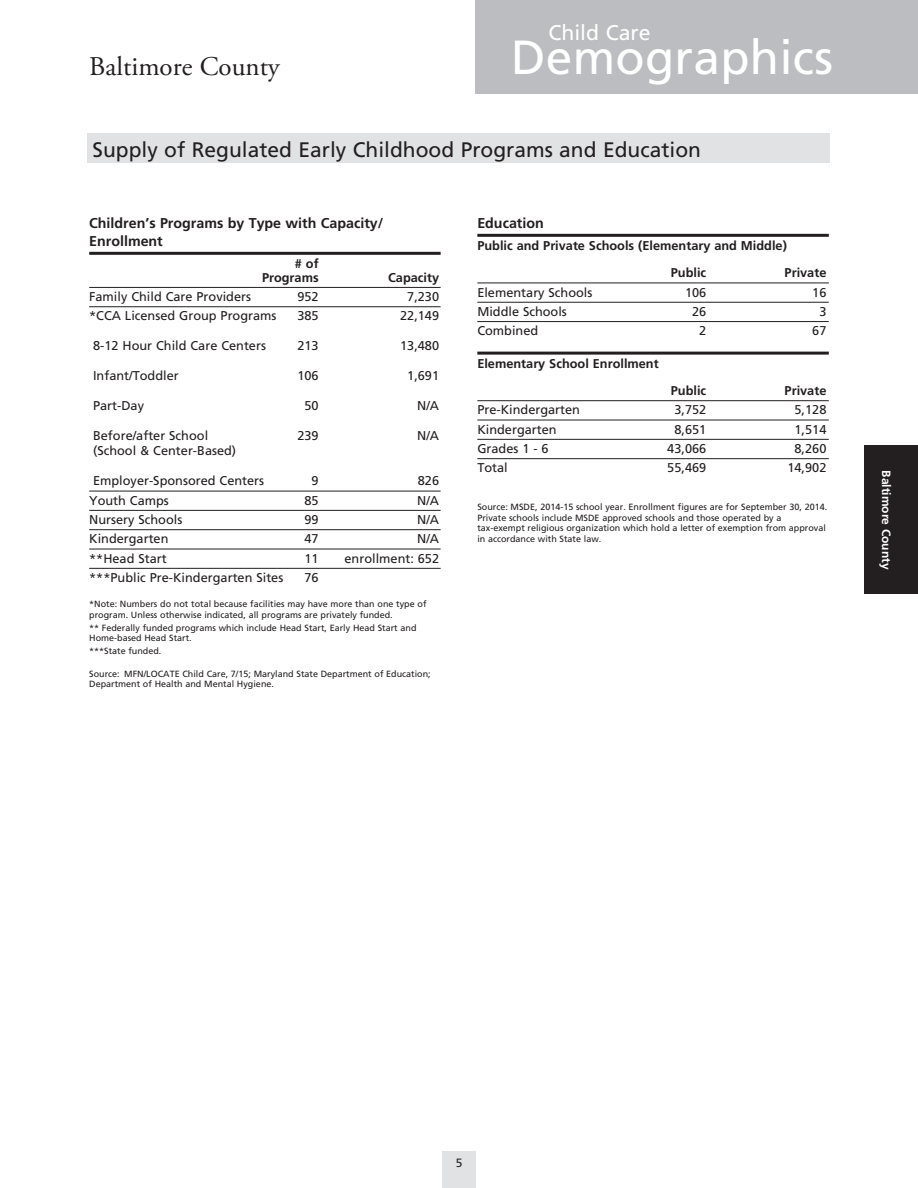
<style>
.page{position:relative;width:918px;height:1188px;background:#fff}
.page>*{position:absolute;margin:0;border:0;box-sizing:border-box;transform-origin:0 0}
.t1{font:47.85px "Frutiger";letter-spacing:.005em;color:#fff}
.t2{font:27px "Adobe Garamond Pro";color:#231f20}
.t3{font:21.3px "Frutiger";color:#fff}
.t4{font:21px "Frutiger";color:#231f20}
.t5{font:700 14.25px/18px "Frutiger";color:#231f20}
.t6{font:12.75px "Frutiger";color:#231f20}
.t7{font:700 12.75px/13.5px "Frutiger";color:#231f20;text-align:right}
.t8{font:700 12px "Frutiger";color:#fff}
.t9{font:12px "Frutiger";color:#231f20}
.t10{font:9px/10.5px "Frutiger";color:#231f20}
</style>
<div class="page">
<hr style="left:89px;top:252px;width:352px;height:3px;background:#231f20">
<hr style="left:89px;top:287px;width:352px;height:1px;background:#231f20">
<hr style="left:89px;top:306px;width:352px;height:1px;background:#231f20">
<hr style="left:89px;top:491px;width:352px;height:1px;background:#231f20">
<hr style="left:89px;top:510px;width:352px;height:1px;background:#231f20">
<hr style="left:89px;top:529px;width:352px;height:1px;background:#231f20">
<hr style="left:89px;top:549px;width:352px;height:1px;background:#231f20">
<hr style="left:89px;top:568px;width:352px;height:1px;background:#231f20">
<hr style="left:477px;top:234px;width:352px;height:3px;background:#231f20">
<hr style="left:477px;top:283px;width:352px;height:1px;background:#231f20">
<hr style="left:477px;top:302px;width:352px;height:1px;background:#231f20">
<hr style="left:477px;top:321px;width:352px;height:1px;background:#231f20">
<hr style="left:477px;top:352px;width:352px;height:3px;background:#231f20">
<hr style="left:477px;top:400px;width:352px;height:1px;background:#231f20">
<hr style="left:477px;top:420px;width:352px;height:1px;background:#231f20">
<hr style="left:477px;top:439px;width:352px;height:1px;background:#231f20">
<hr style="left:477px;top:458px;width:352px;height:1px;background:#231f20">
<div style="left:87px;top:133px;width:742px;height:30px;background:#e1e2e4"></div>
<div style="left:442px;top:1151px;width:34px;height:37px;background:#e1e2e4"></div>
<div style="left:476px;top:0;width:442px;height:93px;background:#bcbdc0"></div>
<div style="left:864px;top:446px;width:54px;height:148px;background:#231f20"></div>
<h2 class="t2" style="left:89px;top:50px;width:192px">Baltimore County</h2>
<h3 class="t3" style="left:548px;top:20px;width:104px">Child Care</h3>
<h1 class="t1" style="left:511px;top:29px;width:323px">Demographics</h1>
<h3 class="t4" style="left:93px;top:137px;width:610px">Supply of Regulated Early Childhood Programs and Education</h3>
<h3 class="t5" style="left:89px;top:214px;width:296px">Children’s Programs by Type with Capacity/<br>Enrollment</h3>
<h3 class="t7" style="left:262px;top:257px;width:58px"># of<br>Programs</h3>
<h3 class="t7" style="left:388px;top:271px;width:53px">Capacity</h3>
<h3 class="t6" style="left:89px;top:289px;width:163px">Family Child Care Providers</h3>
<h3 class="t6" style="left:297px;top:289px;width:23px">952</h3>
<h3 class="t6" style="left:407px;top:289px;width:33px">7,230</h3>
<h3 class="t6" style="left:89px;top:309px;width:189px">*CCA Licensed Group Programs</h3>
<h3 class="t6" style="left:297px;top:309px;width:23px">385</h3>
<h3 class="t6" style="left:400px;top:309px;width:40px">22,149</h3>
<h3 class="t6" style="left:93px;top:339px;width:174px">8-12 Hour Child Care Centers</h3>
<h3 class="t6" style="left:297px;top:339px;width:23px">213</h3>
<h3 class="t6" style="left:400px;top:339px;width:40px">13,480</h3>
<h3 class="t6" style="left:93px;top:369px;width:87px">Infant/Toddler</h3>
<h3 class="t6" style="left:297px;top:369px;width:23px">106</h3>
<h3 class="t6" style="left:407px;top:369px;width:33px">1,691</h3>
<h3 class="t6" style="left:93px;top:399px;width:53px">Part-Day</h3>
<h3 class="t6" style="left:305px;top:399px;width:16px">50</h3>
<h3 class="t6" style="left:417px;top:399px;width:23px">N/A</h3>
<h3 class="t6" style="left:93px;top:428px;width:117px">Before/after School</h3>
<h3 class="t6" style="left:297px;top:428px;width:23px">239</h3>
<h3 class="t6" style="left:417px;top:428px;width:23px">N/A</h3>
<h3 class="t6" style="left:93px;top:443px;width:145px">(School &amp; Center-Based)</h3>
<h3 class="t6" style="left:93px;top:473px;width:173px">Employer-Sponsored Centers</h3>
<h3 class="t6" style="left:312px;top:473px;width:9px">9</h3>
<h3 class="t6" style="left:418px;top:473px;width:23px">826</h3>
<h3 class="t6" style="left:89px;top:493px;width:81px">Youth Camps</h3>
<h3 class="t6" style="left:305px;top:493px;width:16px">85</h3>
<h3 class="t6" style="left:417px;top:493px;width:23px">N/A</h3>
<h3 class="t6" style="left:89px;top:512px;width:95px">Nursery Schools</h3>
<h3 class="t6" style="left:305px;top:512px;width:16px">99</h3>
<h3 class="t6" style="left:417px;top:512px;width:23px">N/A</h3>
<h3 class="t6" style="left:89px;top:531px;width:81px">Kindergarten</h3>
<h3 class="t6" style="left:305px;top:531px;width:16px">47</h3>
<h3 class="t6" style="left:417px;top:531px;width:23px">N/A</h3>
<h3 class="t6" style="left:89px;top:551px;width:79px">**Head Start</h3>
<h3 class="t6" style="left:305px;top:551px;width:16px">11</h3>
<h3 class="t6" style="left:345px;top:551px;width:96px">enrollment: 652</h3>
<h3 class="t6" style="left:89px;top:570px;width:196px">***Public Pre-Kindergarten Sites</h3>
<h3 class="t6" style="left:305px;top:570px;width:16px">76</h3>
<p class="t10" style="left:89px;top:599px;width:339px">*Note: Numbers do not total because facilities may have more than one type of program. Unless otherwise indicated, all programs are privately funded.</p>
<p class="t10" style="left:89px;top:622px;width:329px">** Federally funded programs which include Head Start, Early Head Start and<br>Home-based Head Start.</p>
<p class="t10" style="left:89px;top:645px;width:74px">***State funded.</p>
<p class="t10" style="left:89px;top:669px;width:343px">Source: MFN/LOCATE Child Care, 7/15; Maryland State Department of Education;<br>Department of Health and Mental Hygiene.</p>
<h3 class="t5" style="left:477px;top:214px;width:68px">Education</h3>
<h3 class="t7" style="left:671px;top:232px;width:118px;line-height:27px;text-align:left;text-indent:-194px">Public and Private Schools (Elementary and Middle)<br>Public</h3>
<h3 class="t7" style="left:785px;top:266px;width:43px">Private</h3>
<h3 class="t6" style="left:477px;top:285px;width:117px">Elementary Schools</h3>
<h3 class="t6" style="left:685px;top:285px;width:23px">106</h3>
<h3 class="t6" style="left:812px;top:285px;width:16px">16</h3>
<h3 class="t6" style="left:477px;top:304px;width:91px">Middle Schools</h3>
<h3 class="t6" style="left:692px;top:304px;width:16px">26</h3>
<h3 class="t6" style="left:819px;top:304px;width:9px">3</h3>
<h3 class="t6" style="left:477px;top:323px;width:62px">Combined</h3>
<h3 class="t6" style="left:699px;top:323px;width:9px">2</h3>
<h3 class="t6" style="left:812px;top:323px;width:16px">67</h3>
<h3 class="t7" style="left:477px;top:357px;width:183px">Elementary School Enrollment</h3>
<h3 class="t7" style="left:671px;top:384px;width:37px">Public</h3>
<h3 class="t7" style="left:785px;top:384px;width:43px">Private</h3>
<h3 class="t6" style="left:477px;top:402px;width:104px">Pre-Kindergarten</h3>
<h3 class="t6" style="left:674px;top:402px;width:33px">3,752</h3>
<h3 class="t6" style="left:795px;top:402px;width:33px">5,128</h3>
<h3 class="t6" style="left:477px;top:422px;width:81px">Kindergarten</h3>
<h3 class="t6" style="left:674px;top:422px;width:33px">8,651</h3>
<h3 class="t6" style="left:795px;top:422px;width:33px">1,514</h3>
<h3 class="t6" style="left:477px;top:441px;width:73px">Grades 1 - 6</h3>
<h3 class="t6" style="left:667px;top:441px;width:40px">43,066</h3>
<h3 class="t6" style="left:795px;top:441px;width:33px">8,260</h3>
<h3 class="t6" style="left:477px;top:460px;width:32px">Total</h3>
<h3 class="t6" style="left:667px;top:460px;width:40px">55,469</h3>
<h3 class="t6" style="left:787px;top:460px;width:40px">14,902</h3>
<p class="t10" style="left:477px;top:502px;width:351px">Source: MSDE, 2014-15 school year. Enrollment figures are for September 30, 2014.<br>Private schools include MSDE approved schools and those operated by a tax-exempt religious organization which hold a letter of exemption from approval in accordance with State law.</p>
<h3 class="t8" style="left:893px;top:470px;width:101px;rotate:90deg">Baltimore County</h3>
<h3 class="t9" style="left:456px;top:1155px;width:8px">5</h3>
</div>
